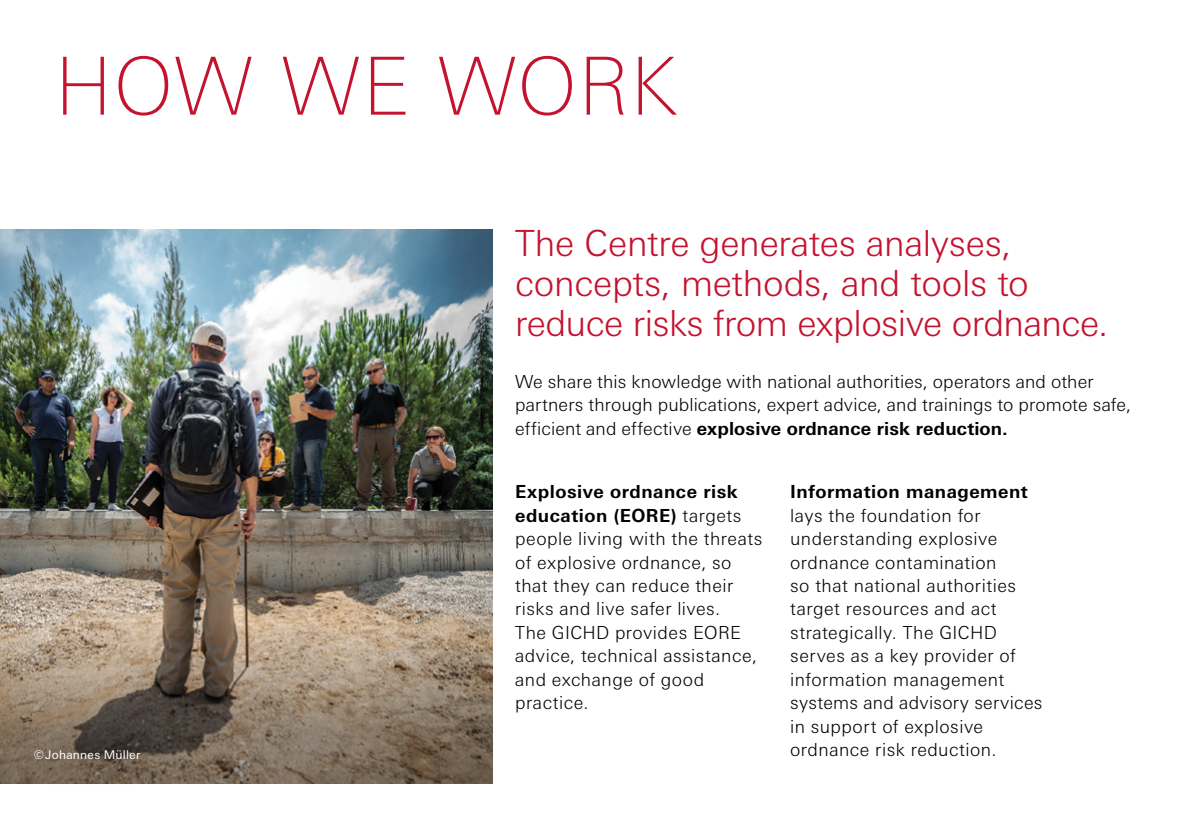
<style>
.page{position:relative;width:1191px;height:840px;background:#fff}
.page>*{position:absolute;margin:0;border:0;box-sizing:border-box;transform-origin:0 0}
.H1_Thin_40pt_AllCaps{font:100 80px "Linotype Univers Basic";letter-spacing:.015em;color:#c4122f}
.Highlight_Light_18pts_Red{font:300 36px/40px "Linotype Univers Basic";letter-spacing:-.01em;color:#c4122f}
.Body_Text_9pts{font:300 18px/23.4px "Linotype Univers Basic";letter-spacing:.025em;color:#000}
.Body_Text_9pts-2{font:300 18px/23.4px "Linotype Univers Basic";letter-spacing:.005em;color:#000}
.Body_Text_7_5pts{font:12px "Linotype Univers Basic";letter-spacing:.02em;color:#fff}
.s1{font-weight:700}
</style>
<div class="page">
<img style="left:0;top:230px;width:492px;height:389px">
<svg style="left:0;top:619px;width:492px;height:163px;background:#907f6c"></svg>
<div style="left:7px;top:720px;width:158px;height:68px;background:#000;opacity:.75"></div>
<p class="H1_Thin_40pt_AllCaps" style="left:55px;top:41px;width:624px">HOW WE WORK</p>
<p class="Body_Text_7_5pts" style="left:34px;top:747px;width:108px">©Johannes Müller</p>
<p class="Highlight_Light_18pts_Red" style="left:515px;top:223px;width:595px">The Centre generates analyses, concepts, methods, and tools to reduce risks from explosive ordnance.</p>
<p class="Body_Text_9pts-2" style="left:515px;top:369px;width:617px">We share this knowledge with national authorities, operators and other partners through publications, expert advice, and trainings to promote safe, efficient and effective <span class="s1">explosive ordnance risk reduction.</span></p>
<p class="Body_Text_9pts" style="left:515px;top:479px;width:249px"><span class="s1">Explosive ordnance risk education (EORE)</span> targets people living with the threats of explosive ordnance, so that they can reduce their risks and live safer lives.<br>The GICHD provides EORE advice, technical assistance, and exchange of good practice.</p>
<p class="Body_Text_9pts" style="left:790px;top:479px;width:254px"><span class="s1">Information management </span>lays the foundation for understanding explosive ordnance contamination<br>so that national authorities target resources and act strategically. The GICHD serves as a key provider of information management systems and advisory services in support of explosive ordnance risk reduction.</p>
</div>
